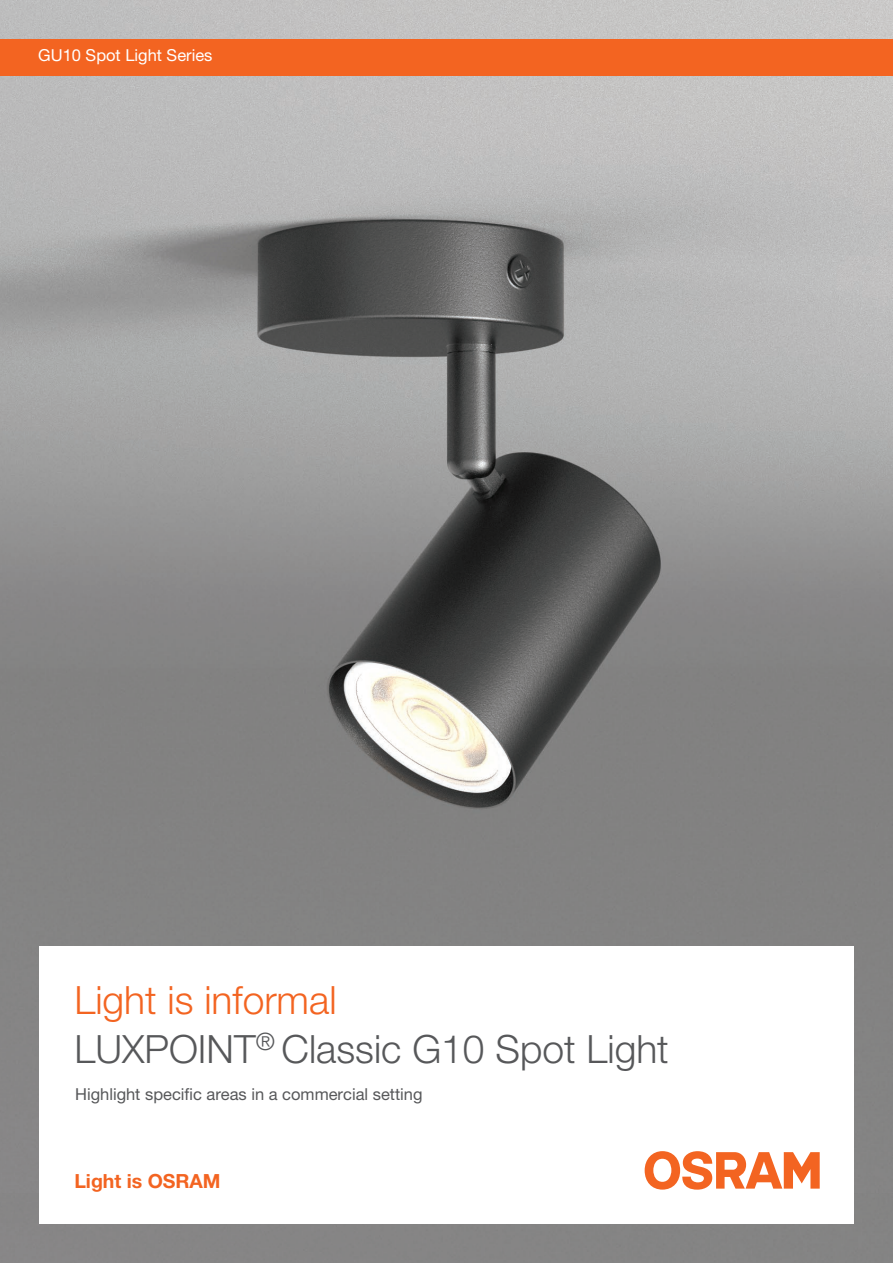
<style>
.page{position:relative;width:893px;height:1263px;background:#fff}
.page>*{position:absolute;margin:0;border:0;box-sizing:border-box;transform-origin:0 0}
.t1{font:300 39px "Helvetica Neue LT Pro";color:#57585a}
.t2{font:300 39px "Helvetica Neue LT Pro";color:#f36421}
.t3{font:700 19.5px "Helvetica Neue LT Pro";color:#f36421}
.t4{font:16.5px "Helvetica Neue LT Pro";color:#57585a}
.t5{font:16.5px "Helvetica Neue LT Pro";color:#fff}
</style>
<div class="page">
<img style="left:0;top:0;width:893px;height:1193px">
<div style="left:0;top:39px;width:893px;height:37px;background:#f36421"></div>
<div style="left:39px;top:946px;width:815px;height:278px;background:#fff"></div>
<svg style="left:645px;top:1151px;width:175px;height:39px"></svg>
<p class="t5" style="left:38px;top:46px;width:176px">GU10 Spot Light Series</p>
<h1 class="t2" style="left:74px;top:977px;width:264px">Light is informal</h1>
<h1 class="t1" style="left:74px;top:1025px;width:596px">LUXPOINT<sup>®</sup> Classic G10 Spot Light</h1>
<p class="t4" style="left:75px;top:1085px;width:349px">Highlight specific areas in a commercial setting</p>
<p class="t3" style="left:74px;top:1169px;width:148px">Light is OSRAM</p>
</div>
